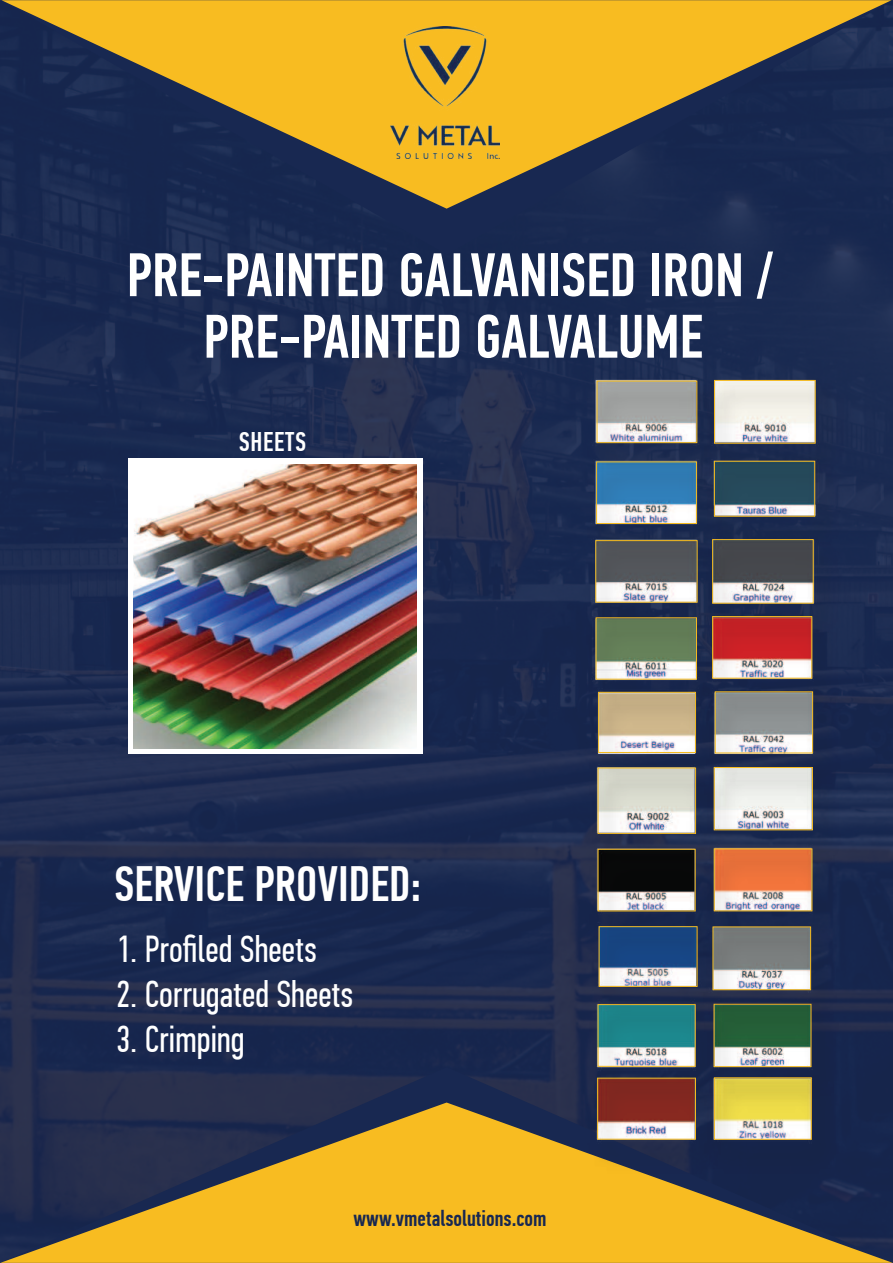
<style>
.page{position:relative;width:893px;height:1263px;background:#fff}
.page>*{position:absolute;margin:0;border:0;box-sizing:border-box;transform-origin:0 0}
.t1{font:500 61.5px/61.5px "PF Din Text Comp Pro";color:#fff;text-align:center}
.t2{font:500 49.5px "PF Din Text Comp Pro";color:#fff}
.t3{font:37.5px "PF Din Text Comp Pro";color:#fff}
.t4{font:500 27px "PF Din Text Comp Pro";letter-spacing:.025em;color:#fff}
.t5{font:500 22.5px "PF Din Text Comp Pro";color:#182851}
</style>
<div class="page">
<img style="left:0;top:0;width:893px;height:1067px">
<svg style="left:1px;top:0;width:891px;height:255px;background:#192a51"></svg>
<svg style="left:2px;top:0;width:889px;height:209px;background:#7e6b3a"></svg>
<svg style="left:0;top:1067px;width:504px;height:35px;background:#232d4e"></svg>
<svg style="left:0;top:1102px;width:893px;height:161px;background:#9f8033"></svg>
<div style="left:128px;top:459px;width:295px;height:295px;background:#fff"></div>
<img style="left:134px;top:465px;width:283px;height:283px">
<img style="left:508px;top:369px;width:385px;height:377px">
<img style="left:504px;top:746px;width:389px;height:414px">
<img style="left:583px;top:373px;width:117px;height:81px">
<div style="left:597px;top:381px;width:100px;height:62px;border:1px solid #f6bb1f"></div>
<img style="left:700px;top:373px;width:148px;height:110px">
<div style="left:714px;top:380px;width:101px;height:64px;border:1px solid #f6bb1f"></div>
<img style="left:583px;top:454px;width:117px;height:80px">
<div style="left:596px;top:461px;width:101px;height:63px;border:1px solid #f6bb1f"></div>
<img style="left:700px;top:454px;width:147px;height:102px">
<div style="left:714px;top:461px;width:101px;height:56px;border:1px solid #f6bb1f"></div>
<img style="left:581px;top:534px;width:117px;height:76px">
<div style="left:595px;top:540px;width:102px;height:62px;border:1px solid #f6bb1f"></div>
<img style="left:698px;top:532px;width:147px;height:77px">
<div style="left:712px;top:539px;width:102px;height:65px;border:1px solid #f6bb1f"></div>
<img style="left:581px;top:610px;width:117px;height:110px">
<img style="left:698px;top:609px;width:147px;height:76px">
<div style="left:712px;top:616px;width:100px;height:62px;border:1px solid #f6bb1f"></div>
<img style="left:584px;top:685px;width:117px;height:75px">
<div style="left:598px;top:692px;width:98px;height:61px;border:1px solid #f6bb1f"></div>
<img style="left:701px;top:685px;width:144px;height:75px">
<div style="left:715px;top:691px;width:98px;height:62px;border:1px solid #f6bb1f"></div>
<img style="left:584px;top:760px;width:116px;height:81px">
<div style="left:598px;top:768px;width:98px;height:66px;border:1px solid #f6bb1f"></div>
<img style="left:584px;top:841px;width:116px;height:78px">
<div style="left:598px;top:849px;width:98px;height:62px;border:1px solid #f6bb1f"></div>
<img style="left:700px;top:760px;width:145px;height:81px">
<div style="left:714px;top:767px;width:99px;height:63px;border:1px solid #f6bb1f"></div>
<img style="left:700px;top:841px;width:145px;height:110px">
<div style="left:714px;top:848px;width:98px;height:63px;border:1px solid #f6bb1f"></div>
<img style="left:584px;top:1026px;width:116px;height:45px">
<div style="left:598px;top:1004px;width:98px;height:63px;border:1px solid #f6bb1f"></div>
<img style="left:700px;top:1030px;width:144px;height:41px">
<div style="left:714px;top:1004px;width:97px;height:63px;border:1px solid #f6bb1f"></div>
<img style="left:583px;top:1071px;width:117px;height:108px">
<div style="left:597px;top:1078px;width:99px;height:61px;border:1px solid #f6bb1f"></div>
<img style="left:700px;top:1071px;width:144px;height:108px">
<div style="left:714px;top:1077px;width:98px;height:63px;border:1px solid #f6bb1f"></div>
<img style="left:584px;top:919px;width:114px;height:107px">
<div style="left:599px;top:926px;width:98px;height:61px;border:1px solid #f6bb1f"></div>
<img style="left:698px;top:919px;width:146px;height:111px">
<div style="left:713px;top:926px;width:98px;height:64px;border:1px solid #f6bb1f"></div>
<img style="left:390px;top:26px;width:110px;height:133px">
<p class="t1" style="left:127px;top:246px;width:648px">PRE-PAINTED GALVANISED IRON /<br>PRE-PAINTED GALVALUME</p>
<p class="t4" style="left:239px;top:432px;width:69px">SHEETS</p>
<p class="t2" style="left:114px;top:865px;width:308px">SERVICE PROVIDED:</p>
<p class="t3" style="left:116px;top:928px;width:202px">1. Profiled Sheets</p>
<p class="t3" style="left:116px;top:973px;width:239px">2. Corrugated Sheets</p>
<p class="t3" style="left:116px;top:1018px;width:130px">3. Crimping</p>
<p class="t5" style="left:354px;top:1210px;width:195px">www.vmetalsolutions.com</p>
</div>
